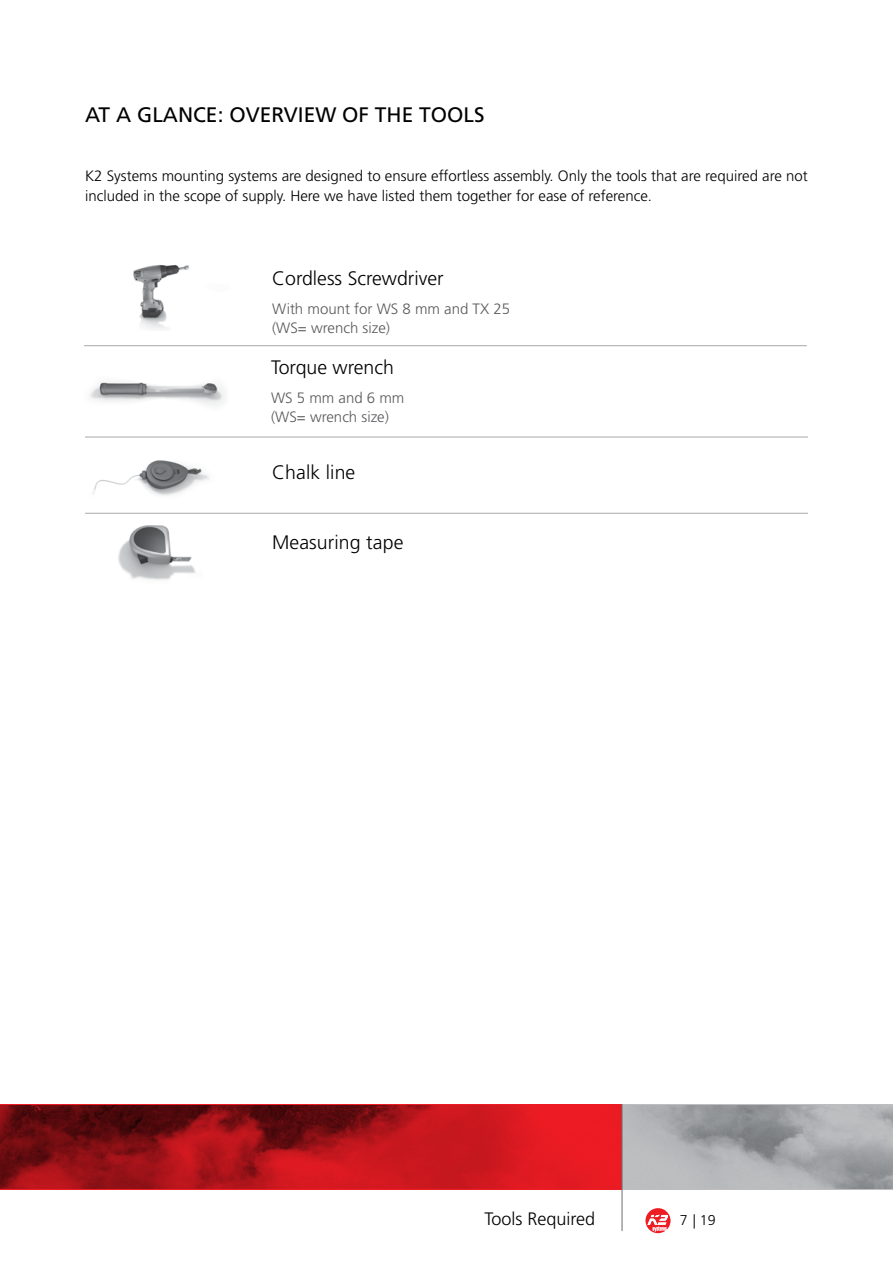
<style>
.page{position:relative;width:893px;height:1263px;background:#fff}
.page>*{position:absolute;margin:0;border:0;box-sizing:border-box;transform-origin:0 0}
.t1{font:21px "Frutiger LT";color:#000}
.t2{font:300 19.5px "Frutiger LT";color:#000}
.t3{font:300 18px "Frutiger LT";color:#000}
.t4{font:300 15px/19.5px "Frutiger LT";color:#000}
.t5{font:300 15px/19.5px "Frutiger LT";color:#58595b}
.t6{font:300 14.25px "Frutiger LT";color:#000}
</style>
<div class="page">
<svg style="left:0;top:1104px;width:622px;height:86px;background:#ab141a"></svg>
<svg style="left:623px;top:1104px;width:270px;height:86px;background:#a8aaad"></svg>
<hr style="left:622px;top:1104px;width:1px;height:127px;background:#6d6e71">
<img style="left:85px;top:460px;width:145px;height:120px">
<img style="left:133px;top:264px;width:56px;height:65px">
<img style="left:90px;top:381px;width:135px;height:25px">
<hr style="left:85px;top:513px;width:723px;height:1px;background:#a7a9ac">
<hr style="left:84px;top:345px;width:723px;height:1px;background:#a7a9ac">
<hr style="left:85px;top:437px;width:723px;height:1px;background:#a7a9ac">
<svg style="left:645px;top:1208px;width:25px;height:25px"></svg>
<h1 class="t1" style="left:85px;top:102px;width:81px">AT A GLANCE</h1>
<h1 class="t1" style="left:218px;top:102px;width:228px">: OVE RVIEW OF THE TOOLS</h1>
<p class="t4" style="left:85px;top:167px;width:724px">K2 Systems mounting systems are designed to ensure effortless assembly. Only the tools that are required are not included in the scope of supply. Here we have listed them together for ease of reference.</p>
<h2 class="t2" style="left:272px;top:267px;width:173px">Cordless Screwdriver</h2>
<p class="t5" style="left:272px;top:299px;width:239px">With mount for WS 8 mm and TX 25 (WS= wrench size)</p>
<h2 class="t2" style="left:271px;top:356px;width:124px">Torque wrench</h2>
<p class="t5" style="left:271px;top:388px;width:135px">WS 5 mm and 6 mm (WS= wrench size)</p>
<h2 class="t2" style="left:272px;top:461px;width:85px">Chalk line</h2>
<h2 class="t2" style="left:272px;top:531px;width:133px">Measuring tape</h2>
<p class="t3" style="left:485px;top:1209px;width:112px">Tools Required</p>
<p class="t6" style="left:680px;top:1212px;width:37px">7 | 19</p>
</div>
